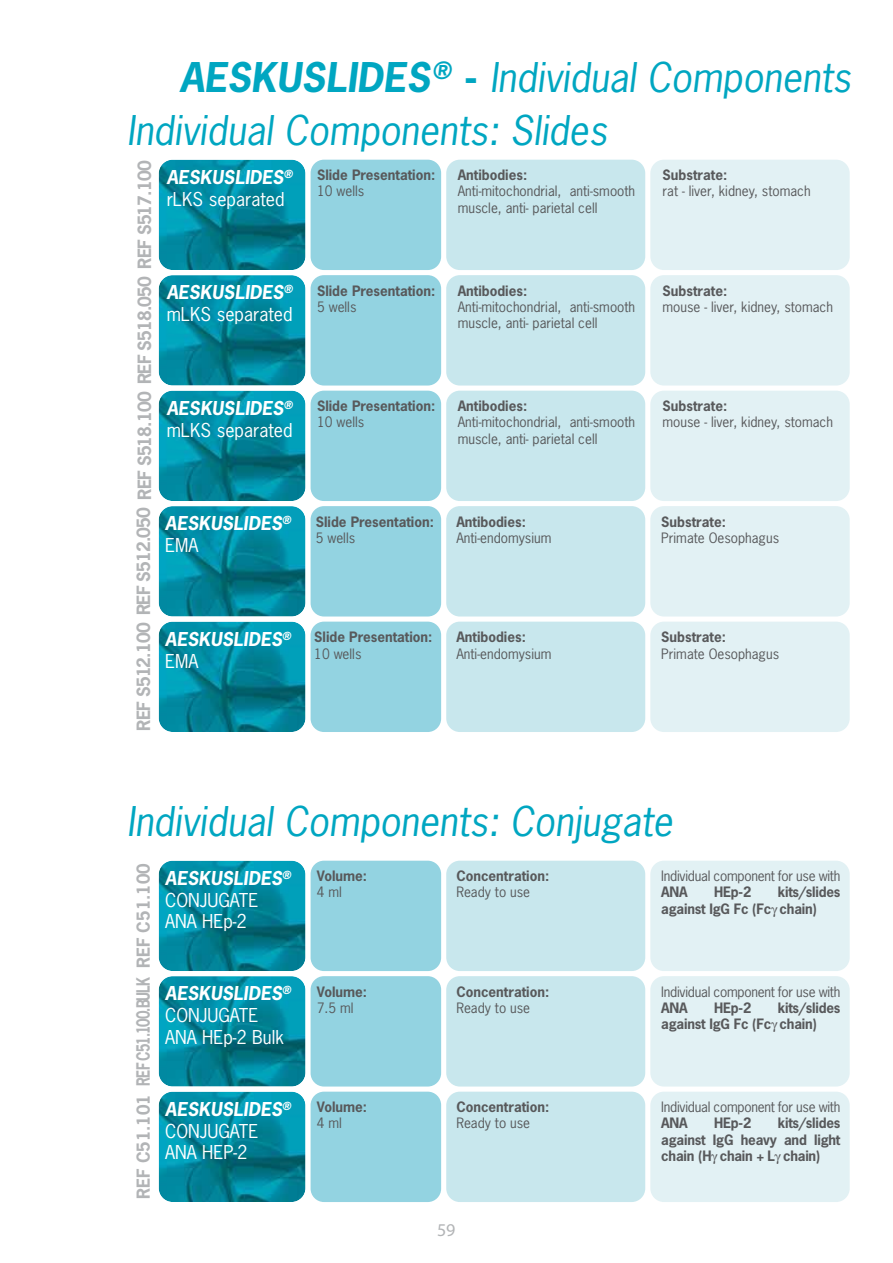
<style>
.page{position:relative;width:893px;height:1263px;background:#fff}
.page>*{position:absolute;margin:0;border:0;box-sizing:border-box;transform-origin:0 0}
.t1{font:italic 38.55px "News Gothic Std";color:#00a6c1}
.t2{font:18px/21.6px "News Gothic Std";color:#fff}
.t3{font:italic 700 18px/21.6px "News Gothic Std";color:#fff}
.t4{font:18px "Myriad Pro";color:#b2b4b6}
.t5{font:700 17.25px "News Gothic Std";letter-spacing:-.05em;color:#b2b4b6}
.t6{font:700 17.25px "News Gothic Std";letter-spacing:-.075em;color:#b2b4b6;scale:.79 1}
.t7{font:700 16.8px "News Gothic Std";color:#b2b4b6}
.t8{font:13.5px/16.2px "News Gothic Std";color:#58595b}
.t9{font:700 13.5px/16.2px "News Gothic Std";color:#58595b}
.s1{font-weight:700}
.s2{font-weight:700;font-style:normal}
.s3{font-weight:700;font-style:italic}
.s4{font-weight:400;font-style:normal}
</style>
<div class="page">
<div style="left:650px;top:622px;width:200px;height:110px;background:#e2f1f4;border-radius:14px"></div>
<div style="left:446px;top:622px;width:199px;height:110px;background:#c8e7ed;border-radius:14px"></div>
<div style="left:311px;top:622px;width:130px;height:110px;background:#93d3e1;border-radius:13px"></div>
<img style="left:159px;top:622px;width:146px;height:110px;border-radius:14px">
<div style="left:650px;top:1092px;width:200px;height:110px;background:#e2f1f4;border-radius:14px"></div>
<div style="left:446px;top:1092px;width:199px;height:110px;background:#c8e7ed;border-radius:14px"></div>
<div style="left:311px;top:1092px;width:130px;height:110px;background:#93d3e1;border-radius:13px"></div>
<img style="left:159px;top:1092px;width:146px;height:110px;border-radius:14px">
<div style="left:650px;top:976px;width:200px;height:110px;background:#e2f1f4;border-radius:14px"></div>
<div style="left:446px;top:976px;width:199px;height:110px;background:#c8e7ed;border-radius:14px"></div>
<div style="left:311px;top:976px;width:130px;height:110px;background:#93d3e1;border-radius:13px"></div>
<img style="left:159px;top:976px;width:146px;height:110px;border-radius:14px">
<div style="left:650px;top:861px;width:200px;height:110px;background:#e2f1f4;border-radius:14px"></div>
<div style="left:446px;top:861px;width:199px;height:110px;background:#c8e7ed;border-radius:14px"></div>
<div style="left:311px;top:861px;width:130px;height:110px;background:#93d3e1;border-radius:13px"></div>
<img style="left:159px;top:861px;width:146px;height:110px;border-radius:14px">
<div style="left:650px;top:506px;width:200px;height:110px;background:#e2f1f4;border-radius:14px"></div>
<div style="left:446px;top:506px;width:199px;height:110px;background:#c8e7ed;border-radius:14px"></div>
<div style="left:311px;top:506px;width:130px;height:110px;background:#93d3e1;border-radius:13px"></div>
<img style="left:159px;top:506px;width:146px;height:110px;border-radius:14px">
<div style="left:650px;top:391px;width:200px;height:110px;background:#e2f1f4;border-radius:14px"></div>
<div style="left:446px;top:391px;width:199px;height:110px;background:#c8e7ed;border-radius:14px"></div>
<div style="left:311px;top:391px;width:130px;height:110px;background:#93d3e1;border-radius:13px"></div>
<img style="left:159px;top:391px;width:146px;height:110px;border-radius:14px">
<div style="left:650px;top:275px;width:200px;height:110px;background:#e2f1f4;border-radius:14px"></div>
<div style="left:446px;top:275px;width:199px;height:110px;background:#c8e7ed;border-radius:14px"></div>
<div style="left:311px;top:275px;width:130px;height:110px;background:#93d3e1;border-radius:13px"></div>
<img style="left:159px;top:275px;width:146px;height:110px;border-radius:14px">
<div style="left:650px;top:160px;width:200px;height:110px;background:#e2f1f4;border-radius:14px"></div>
<div style="left:446px;top:160px;width:199px;height:110px;background:#c8e7ed;border-radius:14px"></div>
<div style="left:311px;top:160px;width:130px;height:110px;background:#93d3e1;border-radius:13px"></div>
<img style="left:159px;top:160px;width:146px;height:110px;border-radius:14px">
<h1 class="t1" style="left:180px;top:62px;width:673px"><span class="s1">AESKUSLIDES</span><sup>®</sup> <span class="s2">-</span> Individual Components</h1>
<h1 class="t1" style="left:127px;top:114px;width:482px">Individual Components: Slides</h1>
<p class="t5" style="left:138px;top:730px;width:571px;rotate:-90deg">REF S512.100 REF S512.050 REF S518.100 REF S518.050 REF S517.100</p>
<h2 class="t2" style="left:167px;top:168px;width:128px"><span class="s3">AESKUSLIDES</span><sup>® </sup>rLKS separated</h2>
<h2 class="t2" style="left:167px;top:283px;width:128px"><span class="s3">AESKUSLIDES</span><sup>® </sup>mLKS separated</h2>
<h2 class="t2" style="left:167px;top:399px;width:128px"><span class="s3">AESKUSLIDES</span><sup>® </sup>mLKS separated</h2>
<h2 class="t3" style="left:165px;top:514px;width:128px">AESKUSLIDES<sup>®<br></sup><span class="s4">EMA</span></h2>
<h2 class="t3" style="left:165px;top:630px;width:128px">AESKUSLIDES<sup>®<br></sup><span class="s4">EMA</span></h2>
<p class="t9" style="left:317px;top:168px;width:120px">Slide Presentation:</p>
<p class="t8" style="left:317px;top:184px;width:49px">10 wells</p>
<p class="t9" style="left:317px;top:284px;width:120px">Slide Presentation:</p>
<p class="t8" style="left:317px;top:300px;width:41px">5 wells</p>
<p class="t9" style="left:317px;top:399px;width:120px">Slide Presentation:</p>
<p class="t8" style="left:317px;top:415px;width:49px">10 wells</p>
<p class="t9" style="left:316px;top:515px;width:120px">Slide Presentation:</p>
<p class="t8" style="left:316px;top:531px;width:41px">5 wells</p>
<p class="t9" style="left:314px;top:630px;width:120px">Slide Presentation:</p>
<p class="t8" style="left:314px;top:647px;width:49px">10 wells</p>
<p class="t9" style="left:458px;top:168px;width:71px">Antibodies:</p>
<p class="t8" style="left:458px;top:184px;width:179px">Anti-mitochondrial, anti-smooth muscle, anti- parietal cell</p>
<p class="t9" style="left:458px;top:284px;width:71px">Antibodies:</p>
<p class="t8" style="left:458px;top:300px;width:179px">Anti-mitochondrial, anti-smooth muscle, anti- parietal cell</p>
<p class="t9" style="left:458px;top:399px;width:71px">Antibodies:</p>
<p class="t8" style="left:458px;top:415px;width:179px">Anti-mitochondrial, anti-smooth muscle, anti- parietal cell</p>
<p class="t9" style="left:456px;top:515px;width:71px">Antibodies:</p>
<p class="t8" style="left:456px;top:531px;width:97px">Anti-endomysium</p>
<p class="t9" style="left:456px;top:630px;width:71px">Antibodies:</p>
<p class="t8" style="left:456px;top:647px;width:97px">Anti-endomysium</p>
<p class="t9" style="left:663px;top:168px;width:66px">Substrate:</p>
<p class="t8" style="left:663px;top:184px;width:150px">rat - liver, kidney, stomach</p>
<p class="t9" style="left:663px;top:284px;width:66px">Substrate:</p>
<p class="t8" style="left:663px;top:300px;width:172px">mouse - liver, kidney, stomach</p>
<p class="t9" style="left:663px;top:399px;width:66px">Substrate:</p>
<p class="t8" style="left:663px;top:415px;width:172px">mouse - liver, kidney, stomach</p>
<p class="t9" style="left:661px;top:515px;width:66px">Substrate:</p>
<p class="t8" style="left:661px;top:531px;width:119px">Primate Oesophagus</p>
<p class="t9" style="left:661px;top:630px;width:66px">Substrate:</p>
<p class="t8" style="left:661px;top:647px;width:119px">Primate Oesophagus</p>
<h1 class="t1" style="left:127px;top:806px;width:547px">Individual Components: Conjugate</h1>
<p class="t7" style="left:137px;top:968px;width:107px;rotate:-90deg">REF C51.100</p>
<p class="t9" style="left:317px;top:869px;width:52px">Volume:</p>
<h2 class="t2" style="left:165px;top:869px;width:128px"><span class="s3">AESKUSLIDES</span><sup>®<br></sup>CONJUGATE<br>ANA HEp-2</h2>
<p class="t8" style="left:661px;top:869px;width:181px">Individual component for use with</p>
<p class="t9" style="left:456px;top:869px;width:94px">Concentration:</p>
<p class="t8" style="left:456px;top:885px;width:75px">Ready to use</p>
<p class="t9" style="left:661px;top:885px;width:28px">ANA</p>
<p class="t9" style="left:714px;top:885px;width:39px">HEp-2</p>
<p class="t8" style="left:317px;top:885px;width:27px">4 ml</p>
<p class="t9" style="left:661px;top:885px;width:181px;text-indent:117px">kits/slides against IgG Fc (Fc chain)</p>
<p class="t6" style="left:136px;top:1085px;width:139px;rotate:-90deg">REF C51.100.BULK</p>
<p class="t9" style="left:317px;top:984px;width:52px">Volume:</p>
<h2 class="t2" style="left:165px;top:984px;width:128px"><span class="s3">AESKUSLIDES</span><sup>®<br></sup>CONJUGATE<br>ANA HEp-2 Bulk</h2>
<p class="t8" style="left:661px;top:985px;width:181px">Individual component for use with</p>
<p class="t9" style="left:456px;top:984px;width:94px">Concentration:</p>
<p class="t8" style="left:456px;top:1001px;width:75px">Ready to use</p>
<p class="t9" style="left:661px;top:1001px;width:28px">ANA</p>
<p class="t9" style="left:714px;top:1001px;width:39px">HEp-2</p>
<p class="t8" style="left:317px;top:1001px;width:38px">7.5 ml</p>
<p class="t9" style="left:661px;top:1001px;width:181px;text-indent:117px">kits/slides against IgG Fc (Fc chain)</p>
<p class="t7" style="left:137px;top:1199px;width:107px;rotate:-90deg">REF C51.101</p>
<p class="t9" style="left:317px;top:1100px;width:52px">Volume:</p>
<h2 class="t2" style="left:165px;top:1100px;width:128px"><span class="s3">AESKUSLIDES</span><sup>®<br></sup>CONJUGATE<br>ANA HEP-2</h2>
<p class="t8" style="left:317px;top:1116px;width:27px">4 ml</p>
<p class="t9" style="left:456px;top:1100px;width:94px">Concentration:</p>
<p class="t8" style="left:456px;top:1116px;width:75px">Ready to use</p>
<h2 class="t4" style="left:437px;top:1219px;width:20px">59</h2>
<p class="t8" style="left:661px;top:1100px;width:181px">Individual component for use with</p>
<p class="t9" style="left:661px;top:1116px;width:28px">ANA</p>
<p class="t9" style="left:714px;top:1116px;width:39px">HEp-2</p>
<p class="t9" style="left:661px;top:1116px;width:181px;text-align:justify;text-indent:117px">kits/slides against IgG heavy and light chain (H chain + L chain)</p>
</div>
